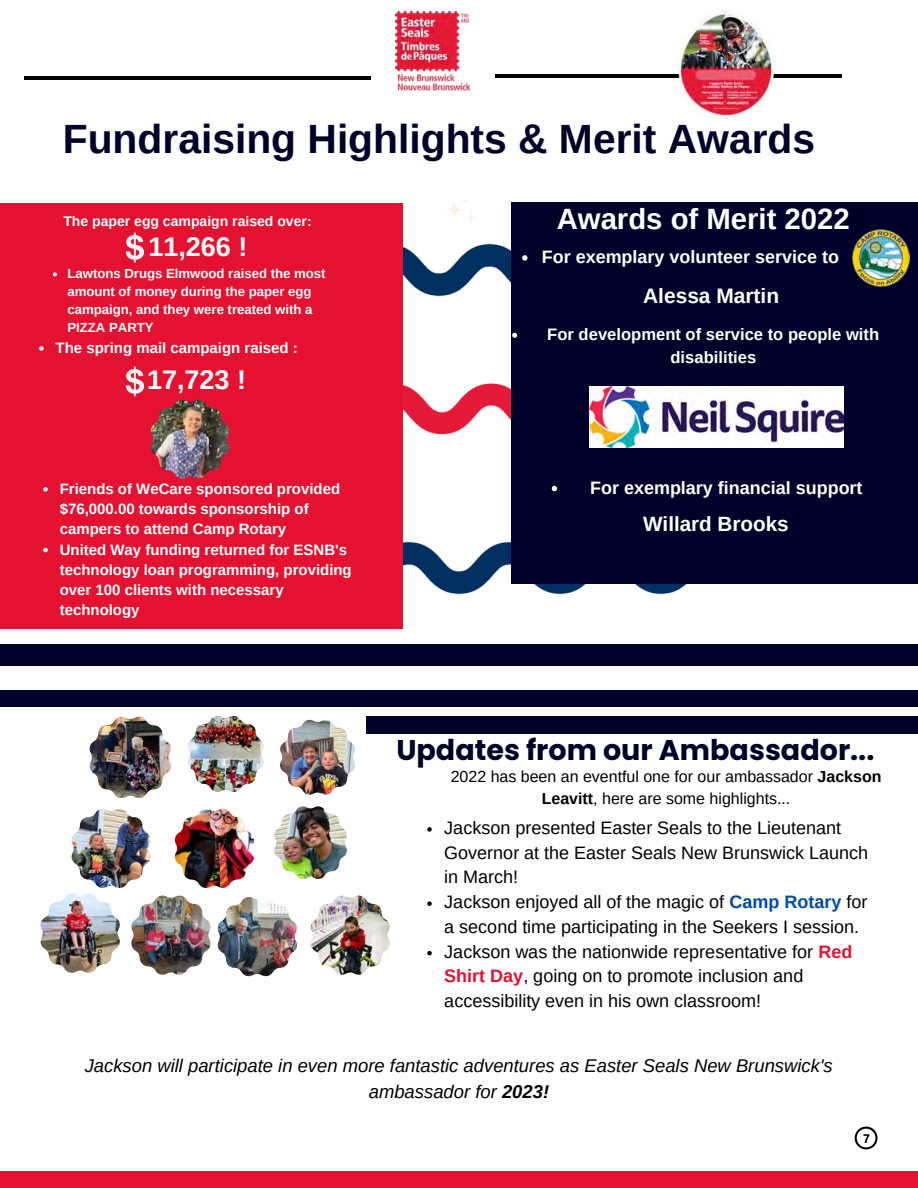
<style>
.page{position:relative;width:918px;height:1188px;background:#fff}
.page>*{position:absolute;margin:0;border:0;box-sizing:border-box;transform-origin:0 0}
.t1{font:700 40.8px "Arimo";color:#00002a}
.t2{font:700 29.25px "Arimo";color:#fff}
.t3{font:700 28.65px "Poppins";color:#00002a}
.t4{font:700 27px "Arimo";color:#fff}
.t5{font:700 21px "Arimo";color:#fff}
.t6{font:700 20.7px "Arimo";color:#fff}
.t7{font:italic 18.45px/25.3px "Arimo";color:#000;text-align:center}
.t8{font:18px/24.8px "Arimo";color:#000}
.t9{font:700 18px "Arimo";color:#fff}
.t10{font:700 16.65px/22.5px "Arimo";color:#fff;text-align:center}
.t11{font:16.05px/21.3px "Arimo";color:#000;text-align:center}
.t12{font:700 15px/20.2px "Arimo";color:#fff}
.t13{font:700 13.95px "Arimo";color:#fff}
.t14{font:700 13.2px/17.9px "Arimo";color:#fff}
.s1{font-weight:700}
.s2{font-weight:700;color:#004aad}
.s3{font-weight:700;color:#e51130}
</style>
<div class="page">
<img style="left:187px;top:554px;width:555px;height:286px">
<img style="left:156px;top:11px;width:513px;height:543px">
<hr style="left:24px;top:76px;width:347px;height:4px;background:#000">
<img style="left:396px;top:12px;width:75px;height:79px">
<hr style="left:495px;top:75px;width:347px;height:3px;background:#000">
<div style="left:0;top:204px;width:403px;height:425px;background:#e51130"></div>
<div style="left:511px;top:202px;width:407px;height:382px;background:#00002a"></div>
<img style="left:853px;top:229px;width:57px;height:57px">
<img style="left:589px;top:386px;width:255px;height:61px">
<img style="left:669px;top:11px;width:114px;height:108px">
<svg style="left:126px;top:233px;width:18px;height:29px"></svg>
<svg style="left:439px;top:195px;width:40px;height:30px"></svg>
<svg style="left:126px;top:367px;width:18px;height:29px"></svg>
<img style="left:151px;top:400px;width:78px;height:78px">
<div style="left:0;top:1172px;width:918px;height:16px;background:#e51130"></div>
<div style="left:0;top:644px;width:918px;height:63px;background:#00002a"></div>
<div style="left:366px;top:717px;width:552px;height:17px;background:#00002a"></div>
<div style="left:0;top:666px;width:918px;height:23px;background:#fff"></div>
<img style="left:90px;top:717px;width:81px;height:81px">
<img style="left:218px;top:897px;width:79px;height:79px">
<img style="left:188px;top:716px;width:76px;height:76px">
<img style="left:274px;top:806px;width:73px;height:73px">
<img style="left:280px;top:720px;width:75px;height:75px">
<img style="left:131px;top:895px;width:80px;height:80px">
<img style="left:72px;top:809px;width:79px;height:79px">
<img style="left:175px;top:809px;width:79px;height:79px">
<img style="left:41px;top:894px;width:79px;height:79px">
<img style="left:311px;top:895px;width:79px;height:80px">
<svg style="left:854px;top:1126px;width:24px;height:24px"></svg>
<svg style="left:522px;top:255px;width:5px;height:6px"></svg>
<svg style="left:512px;top:333px;width:5px;height:5px"></svg>
<svg style="left:552px;top:486px;width:5px;height:5px"></svg>
<svg style="left:53px;top:272px;width:4px;height:4px"></svg>
<svg style="left:39px;top:346px;width:5px;height:5px"></svg>
<svg style="left:427px;top:827px;width:5px;height:5px"></svg>
<svg style="left:427px;top:901px;width:5px;height:5px"></svg>
<svg style="left:427px;top:951px;width:5px;height:4px"></svg>
<svg style="left:43px;top:487px;width:5px;height:5px"></svg>
<svg style="left:43px;top:548px;width:5px;height:4px"></svg>
<h1 class="t1" style="left:63px;top:116px;width:754px">Fundraising Highlights &amp; Merit Awards</h1>
<p class="t13" style="left:63px;top:213px;width:250px">The paper egg campaign raised over:</p>
<h3 class="t4" style="left:148px;top:232px;width:100px">11,266 !</h3>
<p class="t14" style="left:67px;top:265px;width:260px">Lawtons Drugs Elmwood raised the most amount of money during the paper egg campaign, and they were treated with a<br>PIZZA PARTY</p>
<p class="t12" style="left:56px;top:338px;width:244px">The spring mail campaign raised :</p>
<h3 class="t4" style="left:147px;top:365px;width:100px">17,723 !</h3>
<p class="t12" style="left:60px;top:478px;width:294px">Friends of WeCare sponsored provided $76,000.00 towards sponsorship of campers to attend Camp Rotary<br>United Way funding returned for ESNB's technology loan programming, providing over 100 clients with necessary technology</p>
<h2 class="t2" style="left:557px;top:203px;width:295px">Awards of Merit 2022</h2>
<p class="t9" style="left:542px;top:247px;width:299px">For exemplary volunteer service to</p>
<p class="t5" style="left:643px;top:284px;width:138px">Alessa Martin</p>
<p class="t10" style="left:547px;top:323px;width:333px">For development of service to people with disabilities</p>
<p class="t9" style="left:590px;top:478px;width:274px">For exemplary financial support</p>
<p class="t6" style="left:643px;top:513px;width:147px">Willard Brooks</p>
<h3 class="t3" style="left:396px;top:730px;width:480px">Updates from our Ambassador...</h3>
<p class="t11" style="left:451px;top:766px;width:432px">2022 has been an eventful one for our ambassador <span class="s1">Jackson<br>Leavitt</span>, here are some highlights...</p>
<p class="t8" style="left:444px;top:815px;width:425px">Jackson presented Easter Seals to the Lieutenant Governor at the Easter Seals New Brunswick Launch in March!<br>Jackson enjoyed all of the magic of <span class="s2">Camp Rotary</span> for a second time participating in the Seekers I session.<br>Jackson was the nationwide representative for <span class="s3">Red Shirt Day</span>, going on to promote inclusion and accessibility even in his own classroom!</p>
<p class="t7" style="left:85px;top:1053px;width:749px">Jackson will participate in even more fantastic adventures as Easter Seals New Brunswick's ambassador for <span class="s1">2023!</span></p>
</div>
